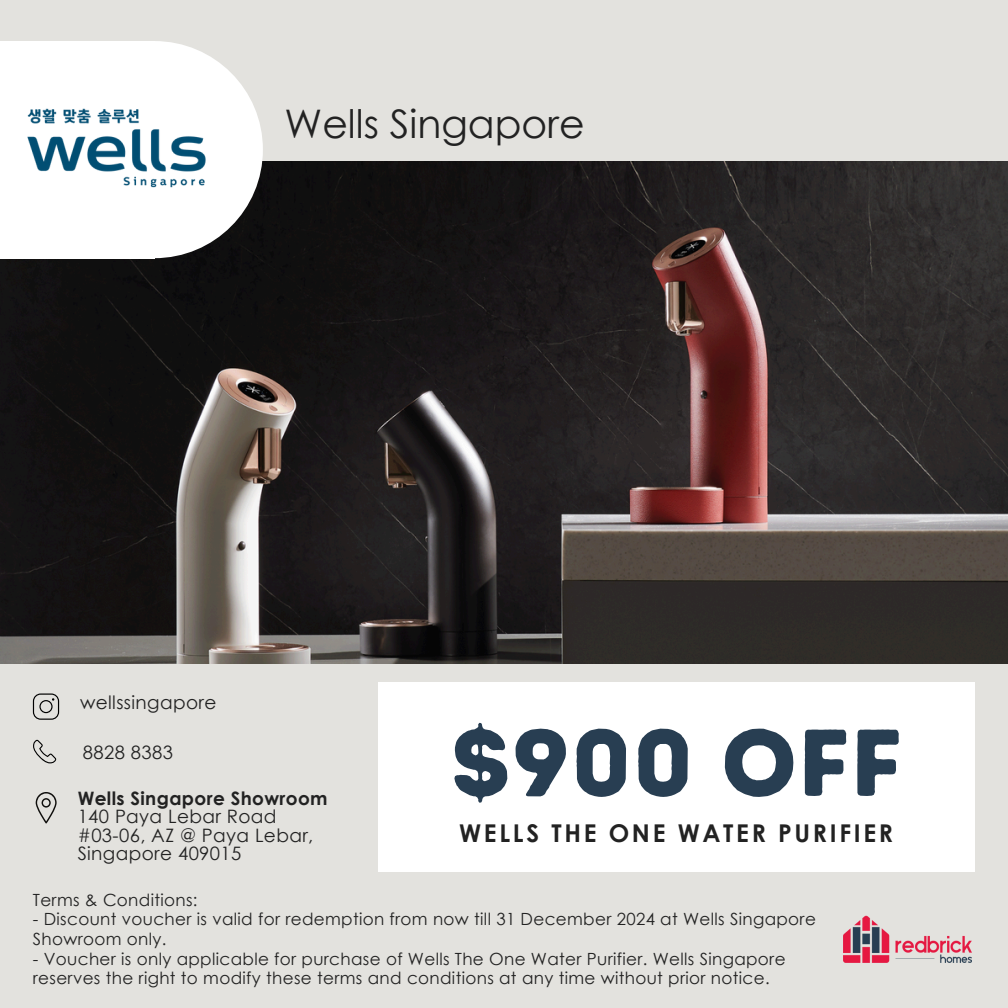
<style>
.page{position:relative;width:1008px;height:1008px;background:#e3e2de}
.page>*{position:absolute;margin:0;border:0;box-sizing:border-box;transform-origin:0 0}
.t1{font:94.5px "Intro Rust Base";letter-spacing:.01em;color:#283e52}
.t2{font:39.2px "Century Gothic";color:#222}
.t3{font:700 24.5px "Century Gothic";letter-spacing:.11em;color:#222}
.t4{font:18.55px "Century Gothic";letter-spacing:.02em;color:#222}
.t5{font:700 18.55px "Century Gothic";letter-spacing:.02em;color:#222}
.t6{font:16.8px/19.6px "Century Gothic";letter-spacing:.02em;color:#222}
</style>
<div class="page">
<img style="left:0;top:162px;width:1008px;height:501px">
<div style="left:0;top:41px;width:154px;height:217px;background:#fff"></div>
<div style="left:46px;top:41px;width:217px;height:217px;background:#fff;border-radius:50%"></div>
<div style="left:378px;top:682px;width:597px;height:190px;background:#fff"></div>
<img style="left:843px;top:916px;width:129px;height:47px">
<svg style="left:33px;top:740px;width:23px;height:23px"></svg>
<svg style="left:36px;top:792px;width:21px;height:31px"></svg>
<svg style="left:42px;top:798px;width:9px;height:10px"></svg>
<img style="left:27px;top:108px;width:179px;height:80px">
<svg style="left:33px;top:693px;width:26px;height:27px"></svg>
<p class="t2" style="left:285px;top:99px;width:301px">Wells Singapore</p>
<p class="t4" style="left:80px;top:690px;width:138px">wellssingapore</p>
<h3 class="t1" style="left:450px;top:706px;width:453px">$900 OFF</h3>
<p class="t3" style="left:459px;top:817px;width:435px">WELLS THE ONE WATER PURIFIER</p>
<h2 class="t4" style="left:83px;top:740px;width:92px">8828 8383</h2>
<p class="t5" style="left:78px;top:786px;width:251px">Wells Singapore Showroom</p>
<p class="t4" style="left:78px;top:805px;width:200px">140 Paya Lebar Road</p>
<p class="t4" style="left:78px;top:823px;width:237px">#03-06, AZ @ Paya Lebar,</p>
<p class="t4" style="left:78px;top:842px;width:165px">Singapore 409015</p>
<p class="t6" style="left:33px;top:889px;width:166px">Terms &amp; Conditions:</p>
<p class="t6" style="left:33px;top:909px;width:785px">- Discount voucher is valid for redemption from now till 31 December 2024 at Wells Singapore<br>Showroom only.</p>
<p class="t6" style="left:33px;top:948px;width:754px">- Voucher is only applicable for purchase of Wells The One Water Purifier. Wells Singapore reserves the right to modify these terms and conditions at any time without prior notice.</p>
</div>
